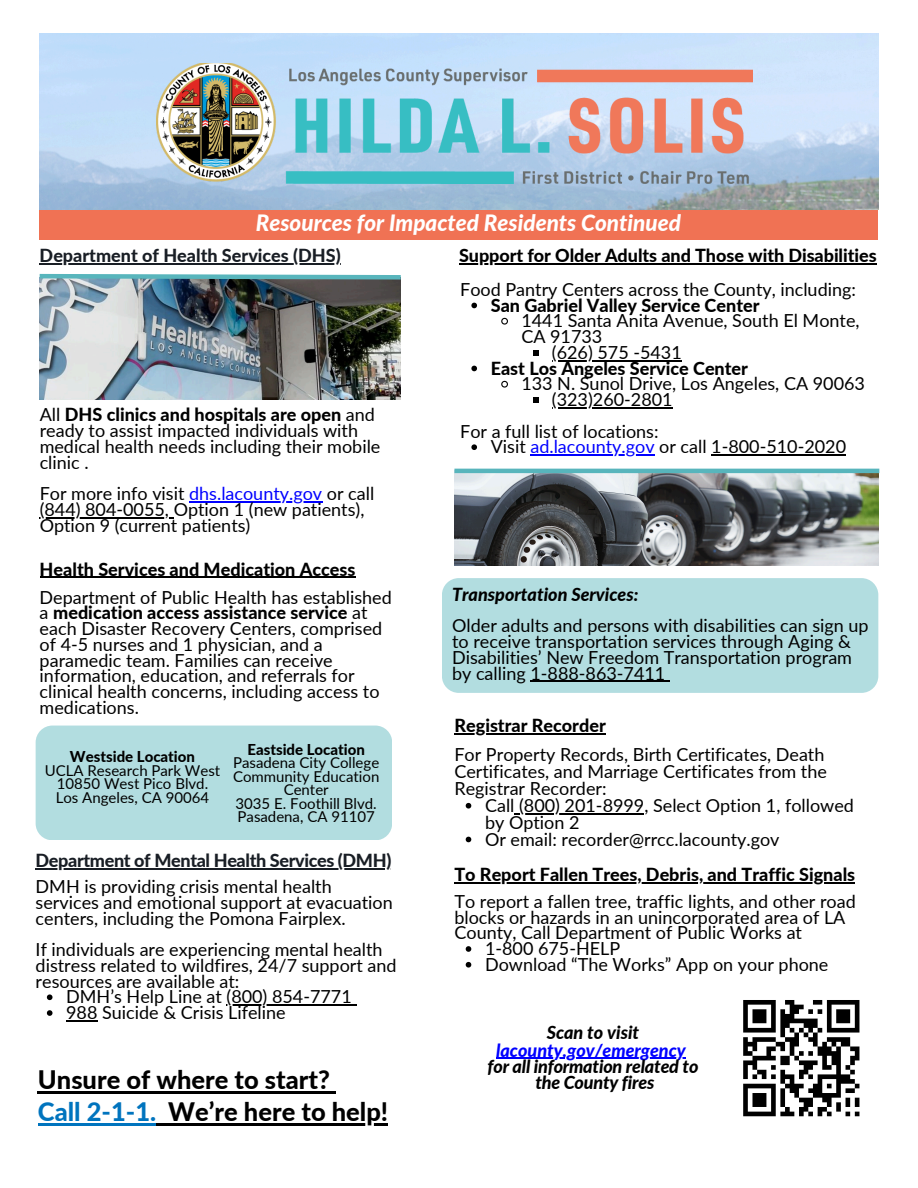
<style>
.page{position:relative;width:918px;height:1188px;background:#fff}
.page>*{position:absolute;margin:0;border:0;box-sizing:border-box;transform-origin:0 0}
.t1{font:800 25.5px/31.5px "Lato";color:#000}
.t2{font:italic 800 22.5px "Lato";color:#fff}
.t3{font:18px/15.8px "Lato";color:#000}
.t4{font:800 18px "Lato";color:#000}
.t5{font:italic 800 18px/16.4px "Lato";color:#000;text-align:center}
.t6{font:800 18px "Lato";letter-spacing:-.02em;color:#191e25}
.t7{font:800 18px "Lato";color:#191e25}
.t8{font:15px/13.5px "Lato";color:#000;text-align:center}
.t9{font:800 15px "Lato";color:#000}
.s1{font-weight:800}
.s2{color:#00f}
.s3{color:#0074be}
</style>
<div class="page">
<div style="left:40px;top:190px;width:838px;height:49px;background:#f07254"></div>
<img style="left:40px;top:34px;width:839px;height:175px">
<img style="left:156px;top:64px;width:597px;height:119px">
<img style="left:40px;top:282px;width:361px;height:118px">
<svg style="left:39px;top:273px;width:362px;height:9px;background:#77aab0"></svg>
<div style="left:743px;top:1000px;width:33px;height:5px;background:#000"></div>
<div style="left:785px;top:1000px;width:9px;height:5px;background:#000"></div>
<div style="left:813px;top:1000px;width:9px;height:5px;background:#000"></div>
<div style="left:827px;top:1000px;width:32px;height:5px;background:#000"></div>
<svg style="left:743px;top:1005px;width:116px;height:111px"></svg>
<img style="left:454px;top:473px;width:425px;height:92px">
<div style="left:36px;top:726px;width:356px;height:114px;background:#b2dde0;border-radius:17px"></div>
<svg style="left:47px;top:994px;width:6px;height:6px"></svg>
<hr style="left:227px;top:1005px;width:125px;height:1px;background:#000">
<svg style="left:47px;top:1010px;width:6px;height:6px"></svg>
<hr style="left:66px;top:1020px;width:32px;height:1px;background:#000">
<hr style="left:40px;top:577px;width:315px;height:1px;background:#000">
<svg style="left:471px;top:303px;width:6px;height:5px"></svg>
<svg style="left:501px;top:317px;width:7px;height:8px"></svg>
<svg style="left:533px;top:350px;width:6px;height:6px"></svg>
<hr style="left:552px;top:360px;width:130px;height:1px;background:#000">
<svg style="left:471px;top:366px;width:6px;height:5px"></svg>
<svg style="left:501px;top:380px;width:7px;height:8px"></svg>
<svg style="left:533px;top:397px;width:6px;height:6px"></svg>
<hr style="left:552px;top:407px;width:121px;height:1px;background:#000">
<svg style="left:471px;top:444px;width:6px;height:6px"></svg>
<hr style="left:530px;top:455px;width:125px;height:1px;background:#00f">
<hr style="left:711px;top:455px;width:135px;height:1px;background:#000">
<hr style="left:459px;top:263px;width:418px;height:1px;background:#000">
<svg style="left:466px;top:803px;width:5px;height:6px"></svg>
<hr style="left:515px;top:813px;width:129px;height:1px;background:#000">
<svg style="left:466px;top:837px;width:5px;height:5px"></svg>
<hr style="left:454px;top:734px;width:152px;height:1px;background:#000">
<hr style="left:496px;top:1058px;width:190px;height:1px;background:#00f">
<hr style="left:36px;top:868px;width:355px;height:1px;background:#191e25">
<hr style="left:40px;top:263px;width:301px;height:1px;background:#191e25">
<hr style="left:189px;top:501px;width:133px;height:1px;background:#00f">
<hr style="left:40px;top:517px;width:134px;height:1px;background:#000">
<div style="left:442px;top:578px;width:436px;height:115px;background:#b2dde0;border-radius:17px"></div>
<hr style="left:530px;top:681px;width:135px;height:1px;background:#000">
<hr style="left:38px;top:1092px;width:292px;height:2px;background:#000">
<svg style="left:330px;top:1092px;width:6px;height:2px"></svg>
<hr style="left:38px;top:1123px;width:118px;height:2px;background:#0074be">
<svg style="left:156px;top:1123px;width:12px;height:2px"></svg>
<hr style="left:168px;top:1123px;width:220px;height:2px;background:#000">
<svg style="left:466px;top:946px;width:5px;height:6px"></svg>
<svg style="left:466px;top:962px;width:5px;height:6px"></svg>
<hr style="left:454px;top:882px;width:401px;height:2px;background:#000">
<hr style="left:454px;top:469px;width:425px;height:4px;background:#58b5bc">
<h3 class="t2" style="left:256px;top:208px;width:427px">Resources for Impacted Residents Continued</h3>
<h4 class="t7" style="left:40px;top:244px;width:303px">Department of Health Services (DHS)</h4>
<p class="t3" style="left:40px;top:407px;width:342px">All <span class="s1">DHS clinics and hospitals are open</span> and ready to assist impacted individuals with medical health needs including their mobile clinic .</p>
<p class="t3" style="left:40px;top:485px;width:336px">For more info visit <span class="s2">dhs.lacounty.gov</span> or call</p>
<p class="t3" style="left:40px;top:501px;width:326px">(844) 804-0055, Option 1 (new patients),<br>Option 9 (current patients)</p>
<p class="t4" style="left:40px;top:558px;width:317px">Health Services and Medication Access</p>
<p class="t3" style="left:40px;top:589px;width:354px">Department of Public Health has established a <span class="s1">medication access assistance service</span> at each Disaster Recovery Centers, comprised of 4-5 nurses and 1 physician, and a paramedic team. Families can receive information, education, and referrals for clinical health concerns, including access to medications.</p>
<p class="t9" style="left:70px;top:748px;width:127px">Westside Location</p>
<p class="t8" style="left:45px;top:763px;width:177px">UCLA Research Park West</p>
<h4 class="t8" style="left:57px;top:777px;width:153px">10850 West Pico Blvd.</h4>
<p class="t8" style="left:56px;top:790px;width:155px">Los Angeles, CA 90064</p>
<p class="t9" style="left:248px;top:740px;width:119px">Eastside Location</p>
<p class="t8" style="left:233px;top:756px;width:148px">Pasadena City College<br>Community Education<br>Center</p>
<h3 class="t8" style="left:236px;top:796px;width:143px">3035 E. Foothill Blvd.</h3>
<h4 class="t8" style="left:238px;top:810px;width:139px">Pasadena, CA 91107</h4>
<h1 class="t6" style="left:36px;top:849px;width:357px">Department of Mental Health Services (DMH)</h1>
<p class="t3" style="left:36px;top:878px;width:359px">DMH is providing crisis mental health services and emotional support at evacuation centers, including the Pomona Fairplex.</p>
<p class="t3" style="left:36px;top:941px;width:362px">If individuals are experiencing mental health distress related to wildfires, 24/7 support and resources are available at:</p>
<h2 class="t3" style="left:66px;top:989px;width:287px">DMH’s Help Line at (800) 854-7771</h2>
<h3 class="t3" style="left:66px;top:1004px;width:221px">988 Suicide &amp; Crisis Lifeline</h3>
<p class="t1" style="left:38px;top:1064px;width:293px">Unsure of where to start?<br><span class="s3">Call 2-1-1.</span></p>
<p class="t1" style="left:168px;top:1095px;width:221px">We’re here to help!</p>
<p class="t4" style="left:459px;top:244px;width:419px">Support for Older Adults and Those with Disabilities</p>
<h4 class="t3" style="left:460px;top:281px;width:397px">Food Pantry Centers across the County, including:</h4>
<h4 class="t4" style="left:491px;top:294px;width:270px">San Gabriel Valley Service Center</h4>
<h3 class="t3" style="left:521px;top:313px;width:340px">1441 Santa Anita Avenue, South El Monte,<br>CA 91733</h3>
<h4 class="t3" style="left:552px;top:344px;width:131px">(626) 575 -5431</h4>
<p class="t4" style="left:491px;top:357px;width:259px">East Los Angeles Service Center</p>
<p class="t3" style="left:521px;top:376px;width:345px">133 N. Sunol Drive, Los Angeles, CA 90063</p>
<p class="t3" style="left:552px;top:391px;width:122px">(323)260-2801</p>
<p class="t3" style="left:460px;top:423px;width:200px">For a full list of locations:</p>
<p class="t3" style="left:491px;top:439px;width:357px">Visit <span class="s2">ad.lacounty.gov</span> or call 1-800-510-2020</p>
<h3 class="t5" style="left:452px;top:586px;width:188px">Transportation Services:</h3>
<h4 class="t3" style="left:452px;top:617px;width:418px">Older adults and persons with disabilities can sign up to receive transportation services through Aging &amp; Disabilities’ New Freedom Transportation program by calling 1-888-863-7411</h4>
<h4 class="t4" style="left:454px;top:715px;width:153px">Registrar Recorder</h4>
<p class="t3" style="left:454px;top:746px;width:374px;line-height:16.8px">For Property Records, Birth Certificates, Death<br>Certificates, and Marriage Certificates from the<br>Registrar Recorder:</p>
<h3 class="t3" style="left:485px;top:797px;width:370px">Call (800) 201-8999, Select Option 1, followed</h3>
<h4 class="t3" style="left:485px;top:813px;width:296px;line-height:16.8px">by Option 2<br>Or email: recorder@rrcc.lacounty.gov</h4>
<h3 class="t4" style="left:454px;top:864px;width:402px">To Report Fallen Trees, Debris, and Traffic Signals</h3>
<h4 class="t3" style="left:454px;top:893px;width:403px">To report a fallen tree, traffic lights, and other road blocks or hazards in an unincorporated area of LA<br>County, Call Department of Public Works at</h4>
<p class="t3" style="left:485px;top:940px;width:137px">1-800 675-HELP</p>
<p class="t3" style="left:485px;top:956px;width:345px">Download “The Works” App on your phone</p>
<p class="t5" style="left:547px;top:1023px;width:94px">Scan to visit</p>
<p class="t5" style="left:488px;top:1041px;width:212px"><span class="s2">lacounty.gov/emergency </span>for all information related to the County fires</p>
</div>
